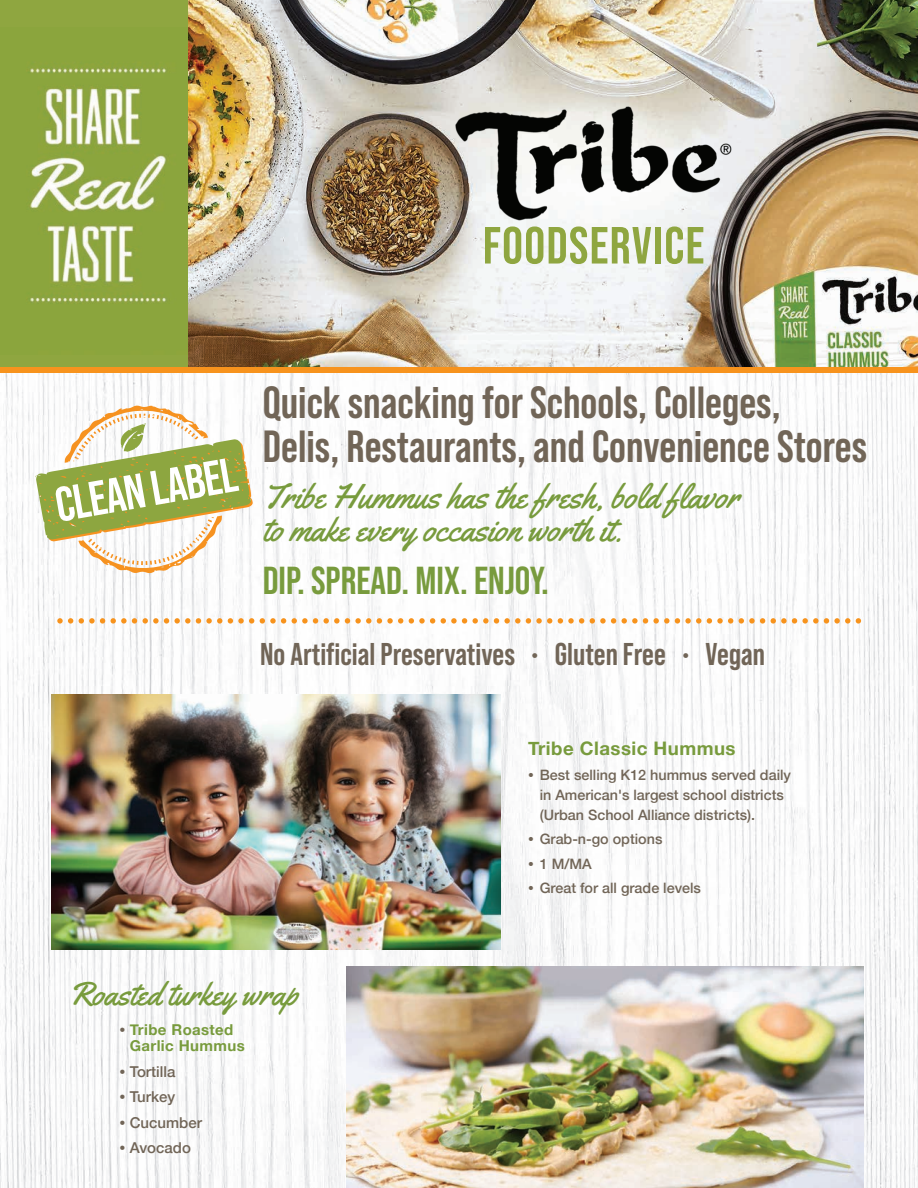
<style>
.page{position:relative;width:918px;height:1188px;background:#fff}
.page>*{position:absolute;margin:0;border:0;box-sizing:border-box;transform-origin:0 0}
.t1{font:700 52.2px "Bebas Neue Pro";letter-spacing:.025em;color:#8fa640}
.t2{font:700 48.6px "Bebas Neue Pro";color:#fff}
.t3{font:700 45px/43.5px "Bebas Neue Pro";color:#716557}
.t4{font:700 39px "Bebas Neue Pro";color:#789b3d}
.t5{font:34.5px/33px "Yellowtail";color:#789b3d}
.t6{font:33px "Yellowtail";color:#789b3d}
.t7{font:700 31.5px "Bebas Neue Pro";color:#716557}
.t8{font:700 18.6px "Helvetica Neue";letter-spacing:.025em;color:#789b3d}
.t9{font:500 15px "Helvetica Neue";color:#716557}
.t10{font:700 15px/16.5px "Helvetica Neue";letter-spacing:.025em;color:#789b3d}
.t11{font:500 14.4px/20.1px "Helvetica Neue";color:#716557}
.s1{font-size:11.4px}
.s2{font-weight:500;font-size:12px;color:#716557}
.s3{font-size:12px}
</style>
<div class="page">
<img style="left:0;top:372px;width:918px;height:816px">
<img style="left:187px;top:0;width:731px;height:367px">
<img style="left:428px;top:55px;width:333px;height:209px">
<div style="left:0;top:0;width:187px;height:370px;background:#8fa640"></div>
<img style="left:28px;top:67px;width:139px;height:237px">
<div style="left:0;top:367px;width:918px;height:5px;background:#f7931d"></div>
<svg style="left:143px;top:618px;width:79px;height:6px"></svg>
<svg style="left:57px;top:618px;width:16px;height:6px"></svg>
<svg style="left:79px;top:618px;width:26px;height:6px"></svg>
<svg style="left:111px;top:618px;width:26px;height:6px"></svg>
<svg style="left:228px;top:618px;width:26px;height:6px"></svg>
<svg style="left:260px;top:618px;width:26px;height:6px"></svg>
<svg style="left:292px;top:618px;width:79px;height:6px"></svg>
<svg style="left:377px;top:618px;width:26px;height:6px"></svg>
<svg style="left:409px;top:618px;width:26px;height:6px"></svg>
<svg style="left:441px;top:618px;width:26px;height:6px"></svg>
<svg style="left:473px;top:618px;width:47px;height:6px"></svg>
<svg style="left:526px;top:618px;width:26px;height:6px"></svg>
<svg style="left:558px;top:618px;width:26px;height:6px"></svg>
<svg style="left:590px;top:618px;width:26px;height:6px"></svg>
<svg style="left:622px;top:618px;width:79px;height:6px"></svg>
<svg style="left:707px;top:618px;width:26px;height:6px"></svg>
<svg style="left:739px;top:618px;width:26px;height:6px"></svg>
<svg style="left:771px;top:618px;width:79px;height:6px"></svg>
<svg style="left:856px;top:618px;width:5px;height:6px"></svg>
<img style="left:51px;top:694px;width:450px;height:256px">
<img style="left:347px;top:966px;width:517px;height:222px">
<svg style="left:36px;top:405px;width:217px;height:168px"></svg>
<h1 class="t1" style="left:483px;top:216px;width:223px">FOODSERVICE</h1>
<h2 class="t2" style="left:51px;top:478px;width:193px;rotate:-10deg">CLEAN LABEL</h2>
<h3 class="t3" style="left:263px;top:380px;width:606px">Quick snacking for Schools, Colleges,<br>Delis, Restaurants, and Convenience Stores</h3>
<h3 class="t5" style="left:263px;top:480px;width:478px">Tribe Hummus has the fresh, bold flavor to make every occasion worth it.</h3>
<h3 class="t4" style="left:263px;top:558px;width:288px">DIP. SPREAD. MIX. ENJOY.</h3>
<h3 class="t7" style="left:260px;top:636px;width:506px">No Artificial Preservatives • Gluten Free • Vegan</h3>
<p class="t8" style="left:528px;top:734px;width:209px">Tribe Classic Hummus</p>
<p class="t11" style="left:540px;top:763px;width:253px;text-indent:-12px"><span class="s1">•</span> Best selling K12 hummus served daily in American's largest school districts (Urban School Alliance districts).</p>
<p class="t11" style="left:528px;top:828px;width:136px"><span class="s1">•</span> Grab-n-go options</p>
<p class="t11" style="left:528px;top:852px;width:65px"><span class="s1">•</span> 1 M/MA</p>
<p class="t11" style="left:528px;top:877px;width:175px"><span class="s1">•</span> Great for all grade levels</p>
<h3 class="t6" style="left:68px;top:973px;width:232px">Roasted turkey wrap</h3>
<p class="t10" style="left:130px;top:1022px;width:116px;text-indent:-10px"><span class="s2">•</span> Tribe Roasted<br>Garlic Hummus</p>
<p class="t9" style="left:119px;top:1059px;width:57px"><span class="s3">•</span> Tortilla</p>
<p class="t9" style="left:119px;top:1085px;width:57px"><span class="s3">•</span> Turkey</p>
<p class="t9" style="left:119px;top:1110px;width:84px"><span class="s3">•</span> Cucumber</p>
<p class="t9" style="left:119px;top:1136px;width:73px"><span class="s3">•</span> Avocado</p>
</div>
